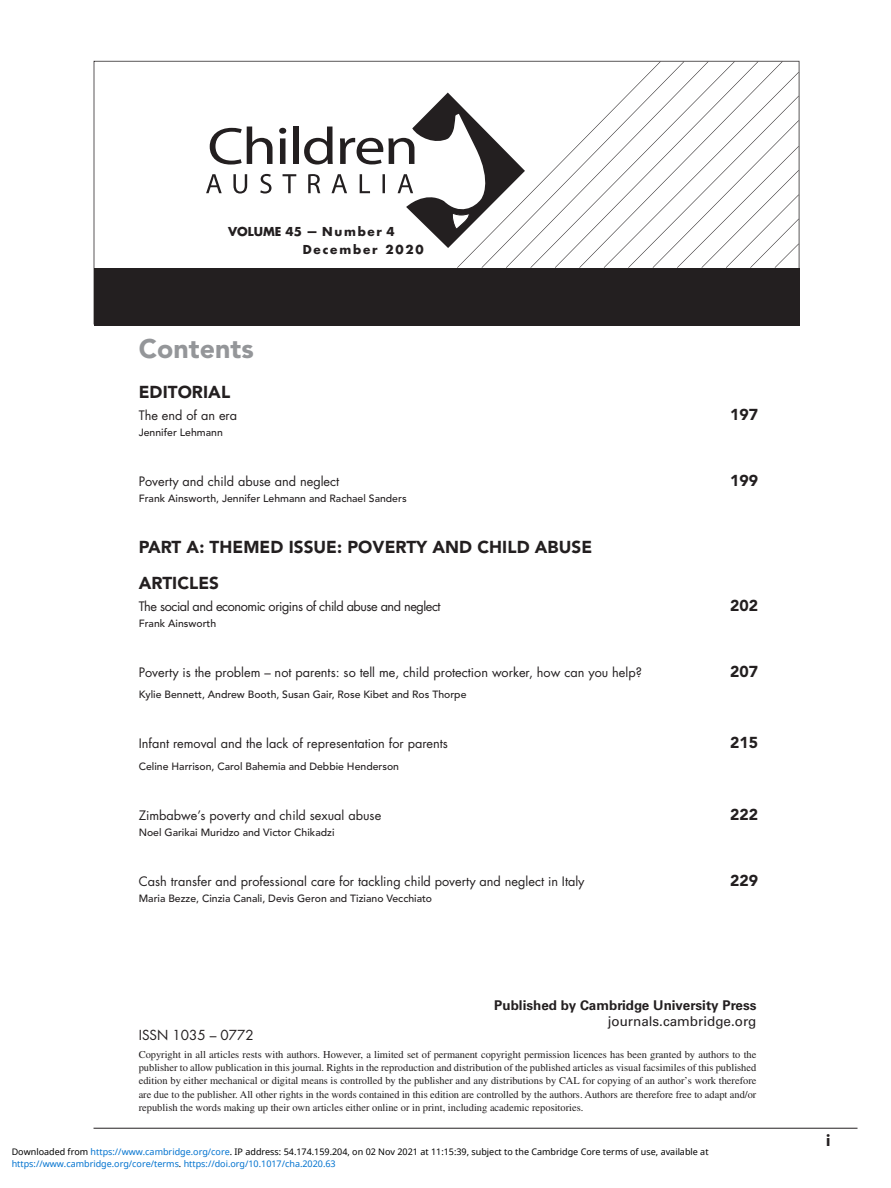
<style>
.page{position:relative;width:891px;height:1188px;background:#fff}
.page>*{position:absolute;margin:0;border:0;box-sizing:border-box;transform-origin:0 0}
.t1{font:900 26.7px "Avenir LT Std";color:#949699}
.t2{font:900 17.25px "Avenir LT Std";letter-spacing:.005em;color:#231f20}
.t3{font:900 16.5px "Avenir LT Std";color:#231f20}
.t4{font:900 15.75px "Avenir LT Std";color:#231f20}
.t5{font:700 13.5px "Univers LT Std";color:#231f20}
.t6{font:13.5px "Univers LT Std";color:#231f20}
.t7{font:13.5px "Futura Std";color:#231f20}
.t8{font:12.75px "Futura Std";color:#231f20}
.t9{font:12.75px "Futura Std";letter-spacing:-.035em;color:#231f20}
.t10{font:700 12px/18px "Futura Std";letter-spacing:.14em;color:#231f20}
.t11{font:10.5px/13.4px "Times";color:#231f20;text-align:justify}
.t12{font:500 10.5px "Avenir LT Std";color:#231f20}
.t13{font:9px "Noto Sans";color:#000}
.t14{font:9px "Noto Sans";color:#0172cf}
.s1{color:#0172cf}
.s2{color:#000}
</style>
<div class="page">
<hr style="left:94px;top:1128px;width:764px;height:1px;background:#231f20">
<svg style="left:94px;top:61px;width:705px;height:207px"></svg>
<div style="left:94px;top:268px;width:705px;height:58px;background:#231f20"></div>
<p class="t10" style="left:303px;top:223px;width:122px;text-indent:-75px">VOLUME 45 — Number 4<br>December 2020</p>
<h1 class="t1" style="left:139px;top:333px;width:117px">CONTENTS</h1>
<h2 class="t2" style="left:139px;top:382px;width:93px">EDITORIAL</h2>
<p class="t8" style="left:139px;top:407px;width:100px">The end of an era</p>
<h3 class="t4" style="left:730px;top:405px;width:29px">197</h3>
<p class="t12" style="left:139px;top:426px;width:86px">Jennifer Lehmann</p>
<p class="t8" style="left:139px;top:473px;width:202px">Poverty and child abuse and neglect</p>
<h3 class="t4" style="left:730px;top:471px;width:29px">199</h3>
<p class="t12" style="left:139px;top:492px;width:269px">Frank Ainsworth, Jennifer Lehmann and Rachael Sanders</p>
<h2 class="t2" style="left:139px;top:537px;width:22px">PART</h2>
<h2 class="t2" style="left:187px;top:537px;width:326px">A: THEMED ISSUE: POVERTY AND CHILD</h2>
<h2 class="t2" style="left:535px;top:537px;width:59px">ABUSE</h2>
<h2 class="t2" style="left:139px;top:573px;width:82px">ARTICLES</h2>
<p class="t9" style="left:139px;top:598px;width:303px">The social and economic origins of child abuse and neglect</p>
<h3 class="t4" style="left:730px;top:596px;width:29px">202</h3>
<p class="t12" style="left:139px;top:617px;width:79px">Frank Ainsworth</p>
<p class="t8" style="left:139px;top:664px;width:505px">Poverty is the problem – not parents: so tell me, child protection worker, how can you help?</p>
<h3 class="t4" style="left:730px;top:662px;width:29px">207</h3>
<p class="t12" style="left:139px;top:689px;width:329px">Kylie Bennett, Andrew Booth, Susan Gair, Rose Kibet and Ros Thorpe</p>
<p class="t8" style="left:139px;top:736px;width:311px">Infant removal and the lack of representation for parents</p>
<h3 class="t4" style="left:730px;top:733px;width:29px">215</h3>
<p class="t12" style="left:139px;top:760px;width:262px">Celine Harrison, Carol Bahemia and Debbie Henderson</p>
<p class="t8" style="left:139px;top:807px;width:244px">Zimbabwe’s poverty and child sexual abuse</p>
<h3 class="t4" style="left:730px;top:805px;width:29px">222</h3>
<p class="t12" style="left:139px;top:827px;width:197px">Noel Garikai Muridzo and Victor Chikadzi</p>
<p class="t8" style="left:139px;top:873px;width:447px">Cash transfer and professional care for tackling child poverty and neglect in Italy</p>
<h3 class="t4" style="left:730px;top:871px;width:29px">229</h3>
<p class="t12" style="left:139px;top:893px;width:295px">Maria Bezze, Cinzia Canali, Devis Geron and Tiziano Vecchiato</p>
<p class="t7" style="left:139px;top:1026px;width:116px">ISSN 1035 – 0772</p>
<p class="t5" style="left:494px;top:997px;width:264px">Published by Cambridge University Press</p>
<p class="t6" style="left:608px;top:1013px;width:150px">journals.cambridge.org</p>
<p class="t11" style="left:139px;top:1048px;width:619px">Copyright in all articles rests with authors. However, a limited set of permanent copyright permission licences has been granted by authors to the publisher to allow publication in this journal. Rights in the reproduction and distribution of the published articles as visual facsimiles of this published edition by either mechanical or digital means is controlled by the publisher and any distributions by CAL for copying of an author’s work therefore are due to the publisher. All other rights in the words contained in this edition are controlled by the authors. Authors are therefore free to adapt and/or republish the words making up their own articles either online or in print, including academic repositories.</p>
<p class="t13" style="left:12px;top:1145px;width:698px">Downloaded from <span class="s1">https://www.cambridge.org/core</span>. IP address: 54.174.159.204, on 02 Nov 2021 at 11:15:39, subject to the Cambridge Core terms of use, available at</p>
<p class="t14" style="left:12px;top:1157px;width:326px">https://www.cambridge.org/core/terms<span class="s2">.</span> https://doi.org/10.1017/cha.2020.63</p>
<h3 class="t3" style="left:826px;top:1131px;width:6px">I</h3>
</div>
